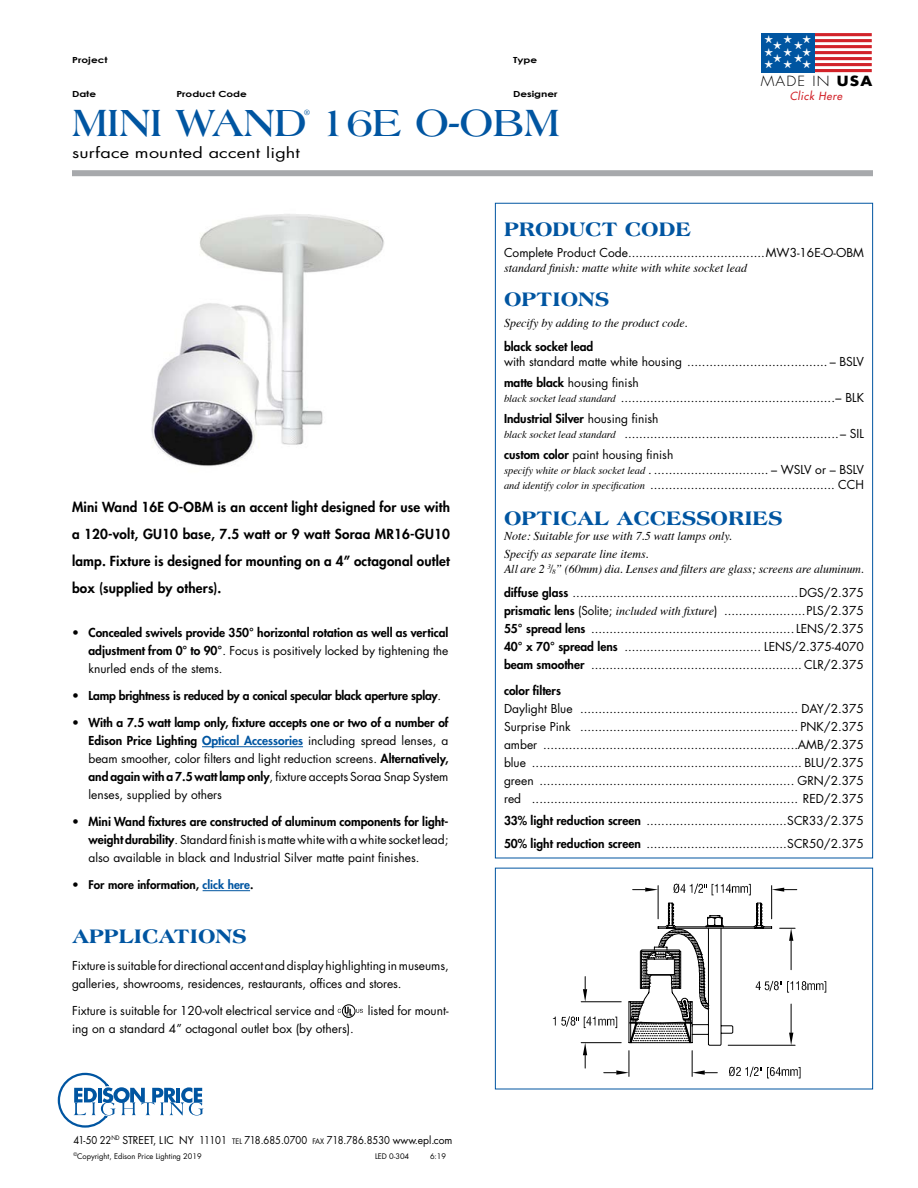
<style>
.page{position:relative;width:918px;height:1188px;background:#fff}
.page>*{position:absolute;margin:0;border:0;box-sizing:border-box;transform-origin:0 0}
.t1{font:700 40.65px "Americana";color:#0055a1}
.Kpara_head-left_side{font:800 21px "Americana";color:#0055a1}
.t2{font:14.4px "Futura";letter-spacing:.01em;color:#000;scale:1.25 1}
.t3{font:300 13.65px "Futura";letter-spacing:.08em;color:#000;scale:1.11 1}
.para_1{font:800 13.5px/27px "Futura";letter-spacing:.015em;color:#000;text-align:justify}
.para_1-2{font:12px/18px "Futura";color:#000;text-align:justify}
.Options{font:12px "Futura";color:#000}
.Options-2{font:italic 12px "Times";color:#000}
.para_1-3{font:800 12px/18px "Futura";color:#000;text-align:justify}
.Options-3{font:12px "Futura";color:#000;scale:.96 1}
.para_1-4{font:800 12px "Futura";letter-spacing:-.02em;color:#000}
.Options-4{font:800 12px "Futura";color:#000}
.t4{font:800 11.7px "Futura";color:#000}
.K-tab_name{font:italic 10.95px "Futura";letter-spacing:.05em;color:#d2232a}
.t5{font:10.65px "Monotype Sorts";color:#fff}
.t6{font:10.5px "Futura";color:#000;scale:.9 1}
.t7{font:700 8.4px "Century Gothic";color:#000;scale:1.25 1}
.t8{font:700 8.1px "Americana";color:#0055a1}
.t9{font:7.5px "Futura";color:#000}
.s1{font-weight:700}
.s2{font-weight:400}
.s3{font-weight:800}
.s4{font-weight:800;color:#0055a1}
.s5{color:#0055a1}
.s6{font-size:7.35px}
.s7{font-family:"Times";font-style:italic;font-size:10.5px}
.s8{font-family:"Times";font-style:italic}
</style>
<div class="page">
<img style="left:151px;top:214px;width:233px;height:252px">
<svg style="left:58px;top:1073px;width:146px;height:55px"></svg>
<hr style="left:202px;top:746px;width:101px;height:1px;background:#0055a1">
<hr style="left:203px;top:890px;width:47px;height:1px;background:#0055a1">
<div style="left:342px;top:1004px;width:13px;height:14px;border:1px solid #000;border-radius:50%"></div>
<svg style="left:338px;top:1007px;width:25px;height:10px"></svg>
<div style="left:495px;top:868px;width:378px;height:221px;border:1px solid #0055a1"></div>
<svg style="left:553px;top:884px;width:273px;height:194px"></svg>
<div style="left:72px;top:170px;width:801px;height:6px;background:#a7a9ac"></div>
<hr style="left:813px;top:33px;width:59px;height:3px;background:#d2232a">
<hr style="left:813px;top:39px;width:59px;height:3px;background:#d2232a">
<hr style="left:813px;top:45px;width:59px;height:3px;background:#d2232a">
<hr style="left:813px;top:51px;width:59px;height:3px;background:#d2232a">
<hr style="left:813px;top:57px;width:59px;height:3px;background:#d2232a">
<hr style="left:813px;top:63px;width:59px;height:3px;background:#d2232a">
<hr style="left:813px;top:69px;width:59px;height:3px;background:#d2232a">
<div style="left:761px;top:33px;width:53px;height:39px;background:#0055a1"></div>
<p class="t7" style="left:72px;top:55px;width:30px">Project</p>
<p class="t7" style="left:72px;top:88px;width:21px">Date</p>
<p class="t7" style="left:176px;top:88px;width:58px">Product Code</p>
<p class="t7" style="left:513px;top:88px;width:37px">Designer</p>
<p class="t7" style="left:513px;top:55px;width:21px">Type</p>
<p class="t1" style="left:72px;top:100px;width:489px">MINI WAND 16E O-OBM</p>
<p class="t8" style="left:304px;top:108px;width:8px">®</p>
<p class="t2" style="left:72px;top:142px;width:184px">surface mounted accent light</p>
<p class="t5" style="left:765px;top:35px;width:10px">H</p>
<p class="t5" style="left:784px;top:35px;width:10px">H</p>
<p class="t5" style="left:773px;top:41px;width:10px">H</p>
<p class="t5" style="left:773px;top:54px;width:10px">H</p>
<p class="t5" style="left:803px;top:35px;width:10px">H</p>
<p class="t5" style="left:794px;top:41px;width:10px">H</p>
<p class="t5" style="left:794px;top:54px;width:10px">H</p>
<p class="t5" style="left:765px;top:47px;width:10px">H</p>
<p class="t5" style="left:784px;top:47px;width:10px">H</p>
<p class="t5" style="left:803px;top:47px;width:10px">H</p>
<p class="t5" style="left:765px;top:60px;width:10px">H</p>
<p class="t5" style="left:784px;top:60px;width:10px">H</p>
<p class="t5" style="left:803px;top:60px;width:10px">H</p>
<p class="K-tab_name" style="left:790px;top:89px;width:54px">Click Here</p>
<p class="t3" style="left:761px;top:72px;width:102px">MADE IN <span class="s1">USA</span></p>
<p class="para_1" style="left:72px;top:493px;width:379px">Mini Wand 16E O-OBM is an accent light designed for use with a 120-volt, GU10 base, 7.5 watt or 9 watt Soraa MR16-GU10 lamp. Fixture is designed for mounting on a 4” octagonal outlet box (supplied by others).</p>
<p class="para_1-3" style="left:88px;top:623px;width:362px;text-indent:-16px">• Concealed swivels provide 350° horizontal rotation as well as vertical adjustment from 0° to 90°<span class="s2">. Focus is positively locked by tightening the knurled ends of the stems.</span></p>
<p class="para_1-4" style="left:72px;top:687px;width:371px">• Lamp brightness is reduced by a conical specular black aperture splay<span class="s2">.</span></p>
<p class="para_1-2" style="left:88px;top:713px;width:362px;text-indent:-16px"><span class="s3">• With a 7.5 watt lamp only, fixture accepts one or two of a number of Edison Price Lighting</span> <span class="s4">Optical Accessories</span> including spread lenses, a beam smoother, color filters and light reduction screens. <span class="s3">Alternatively, and again with a 7.5 watt lamp only</span>, fixture accepts Soraa Snap System lenses, supplied by others</p>
<p class="para_1-2" style="left:88px;top:812px;width:362px;text-indent:-16px"><span class="s3">• Mini Wand fixtures are constructed of aluminum components for light&shy;weightdurability</span>. Standard finish is matte white with a white socket lead; also available in black and Industrial Silver matte paint finishes.</p>
<p class="t4" style="left:72px;top:877px;width:183px">• For more information, <span class="s5">click here</span>.</p>
<p class="Kpara_head-left_side" style="left:72px;top:924px;width:176px">APPLICATIONS</p>
<p class="para_1-2" style="left:72px;top:956px;width:378px">Fixture is suitable for directional accent and display highlighting in museums, galleries, showrooms, residences, restaurants, offices and stores.</p>
<p class="para_1-2" style="left:72px;top:1001px;width:264px">Fixture is suitable for 120-volt electrical service and</p>
<p class="para_1-2" style="left:368px;top:1001px;width:82px">listed for mount-</p>
<p class="para_1-2" style="left:72px;top:1019px;width:283px">ing on a standard 4” octagonal outlet box (by others).</p>
<p class="t6" style="left:74px;top:1133px;width:423px">41-50 22<sup>ND</sup> STREET, LIC NY 11101 <span class="s6">TEL</span> 718.685.0700 <span class="s6">FAX</span> 718.786.8530 www.epl.com</p>
<p class="t9" style="left:74px;top:1151px;width:130px"><sup>©</sup>Copyright, Edison Price Lighting 2019</p>
<p class="t9" style="left:375px;top:1151px;width:36px">LED 0-304</p>
<p class="t9" style="left:430px;top:1151px;width:18px">6:19</p>
<p class="Kpara_head-left_side" style="left:504px;top:217px;width:189px">PRODUCT CODE</p>
<p class="Options" style="left:504px;top:244px;width:362px">Complete Product Code.....................................MW3-16E-O-OBM</p>
<p class="Options-2" style="left:504px;top:260px;width:245px">standard finish: matte white with white socket lead</p>
<p class="Kpara_head-left_side" style="left:504px;top:287px;width:107px">OPTIONS</p>
<p class="Options-2" style="left:504px;top:316px;width:185px">Specify by adding to the product code.</p>
<p class="para_1-3" style="left:504px;top:338px;width:91px">black socket lead</p>
<p class="para_1-2" style="left:504px;top:353px;width:362px">with standard matte white housing ...................................... – BSLV</p>
<p class="para_1-2" style="left:504px;top:374px;width:136px"><span class="s3">matte black</span> housing finish</p>
<p class="para_1-2" style="left:504px;top:389px;width:362px"><span class="s7">black socket lead standard</span> ..........................................................– BLK</p>
<p class="para_1-3" style="left:504px;top:410px;width:156px">Industrial Silver <span class="s2">housing finish</span></p>
<p class="para_1-2" style="left:504px;top:425px;width:362px"><span class="s7">black socket lead standard</span> ..........................................................– SIL</p>
<p class="para_1-2" style="left:504px;top:446px;width:171px"><span class="s3">custom color</span> paint housing finish</p>
<p class="para_1-2" style="left:504px;top:461px;width:362px"><span class="s7">specify white or black socket lead</span> . ............................... – WSLV or – BSLV</p>
<p class="para_1-2" style="left:504px;top:476px;width:362px"><span class="s7">and identify color in specification</span> .................................................. CCH</p>
<p class="Kpara_head-left_side" style="left:504px;top:506px;width:280px">OPTICAL ACCESSORIES</p>
<p class="Options-2" style="left:504px;top:529px;width:230px">Note: Suitable for use with 7.5 watt lamps only.</p>
<p class="Options-2" style="left:504px;top:547px;width:146px">Specify as separate line items.</p>
<p class="Options-2" style="left:504px;top:562px;width:362px">All are 2 <sup>3</sup>/<sub>8</sub>” (60mm) dia. Lenses and filters are glass; screens are aluminum.</p>
<p class="Options" style="left:504px;top:584px;width:362px"><span class="s3">diffuse glass</span> .............................................................DGS/2.375</p>
<p class="Options-3" style="left:504px;top:602px;width:377px"><span class="s3">prismatic lens</span> (Solite; <span class="s8">included with fixture</span>) ......................PLS/2.375</p>
<p class="Options" style="left:504px;top:620px;width:362px"><span class="s3">55° spread lens</span> ....................................................... LENS/2.375</p>
<p class="Options" style="left:504px;top:638px;width:362px"><span class="s3">40° x 70° spread lens</span> ..................................... LENS/2.375-4070</p>
<p class="Options" style="left:504px;top:656px;width:362px"><span class="s3">beam smoother</span> ......................................................... CLR/2.375</p>
<p class="Options-4" style="left:504px;top:682px;width:58px">color filters</p>
<p class="Options" style="left:504px;top:700px;width:361px">Daylight Blue ........................................................... DAY/2.375</p>
<p class="Options" style="left:504px;top:718px;width:362px">Surprise Pink ........................................................... PNK/2.375</p>
<p class="Options" style="left:504px;top:736px;width:362px">amber .....................................................................AMB/2.375</p>
<p class="Options" style="left:504px;top:754px;width:362px">blue ......................................................................... BLU/2.375</p>
<p class="Options" style="left:504px;top:772px;width:362px">green ..................................................................... GRN/2.375</p>
<p class="Options" style="left:504px;top:790px;width:362px">red ........................................................................ RED/2.375</p>
<p class="Options" style="left:504px;top:812px;width:362px"><span class="s3">33% light reduction screen</span> ......................................SCR33/2.375</p>
<p class="Options" style="left:504px;top:835px;width:362px"><span class="s3">50% light reduction screen</span> ......................................SCR50/2.375</p>
</div>
